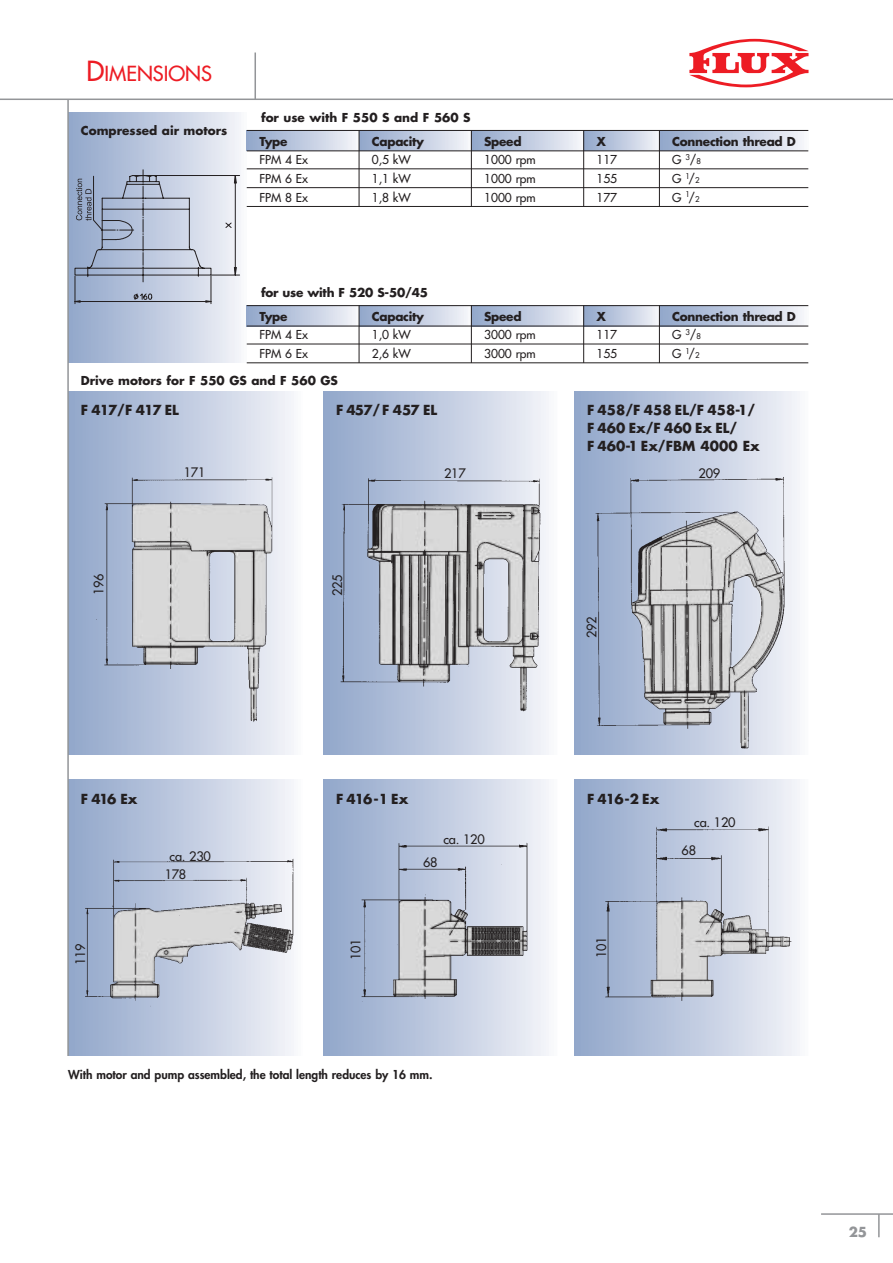
<style>
.page{position:relative;width:893px;height:1263px;background:#fff}
.page>*{position:absolute;margin:0;border:0;box-sizing:border-box;transform-origin:0 0}
.t1{font:20.25px "Futura";color:#ed1c24}
.t2{font:700 13.5px/17.5px "Futura";color:#231f20}
.t3{font:700 13.5px "Futura";color:#939598}
.t4{font:12.75px/17.9px "Futura";letter-spacing:-.015em;color:#231f20}
.t5{font:12px "Futura";color:#231f20}
.t6{font:700 12px "Futura";letter-spacing:-.02em;color:#231f20}
.t7{font:700 12px "Futura";color:#231f20}
.t8{font:800 12px "Futura";color:#231f20}
.s1{font-size:27px}
.s2{font-size:7.8px}
</style>
<div class="page">
<div style="left:68px;top:112px;width:179px;height:251px;background:linear-gradient(to right,#8fa4c9,#f5f5fa)"></div>
<div style="left:323px;top:391px;width:234px;height:363px;background:linear-gradient(to right,#8fa4c9,#f4f5f9)"></div>
<div style="left:68px;top:780px;width:234px;height:276px;background:linear-gradient(to right,#8fa4c9,#f5f5f9)"></div>
<div style="left:68px;top:391px;width:234px;height:363px;background:linear-gradient(to right,#8fa4c9,#f5f5f9)"></div>
<div style="left:574px;top:391px;width:234px;height:363px;background:linear-gradient(to right,#8fa4c9,#f4f5f9)"></div>
<img style="left:97px;top:469px;width:180px;height:255px">
<div style="left:574px;top:780px;width:234px;height:276px;background:linear-gradient(to right,#8fa4c9,#f4f5f9)"></div>
<div style="left:323px;top:780px;width:234px;height:276px;background:linear-gradient(to right,#8fa4c9,#f4f5f9)"></div>
<img style="left:76px;top:850px;width:221px;height:156px">
<img style="left:582px;top:803px;width:215px;height:215px">
<img style="left:332px;top:469px;width:213px;height:245px">
<img style="left:590px;top:474px;width:200px;height:279px">
<img style="left:350px;top:832px;width:184px;height:173px">
<svg style="left:75px;top:169px;width:165px;height:135px;background:#b2bccf"></svg>
<svg style="left:878px;top:1215px;width:1px;height:22px"></svg>
<hr style="left:821px;top:1213px;width:71px;height:2px;background:#939598">
<hr style="left:0;top:99px;width:892px;height:1px;background:#939598">
<svg style="left:689px;top:39px;width:119px;height:48px"></svg>
<hr style="left:254px;top:53px;width:2px;height:46px;background:#939598">
<div style="left:247px;top:130px;width:112px;height:21px;background:linear-gradient(to right,#90a6ca,#f2f3f8)"></div>
<div style="left:359px;top:130px;width:112px;height:21px;background:linear-gradient(to right,#90a5c9,#f2f3f8)"></div>
<div style="left:471px;top:130px;width:112px;height:21px;background:linear-gradient(to right,#90a5c9,#f2f3f8)"></div>
<div style="left:583px;top:130px;width:76px;height:21px;background:linear-gradient(to right,#90a5ca,#f0f1f7)"></div>
<div style="left:659px;top:130px;width:149px;height:21px;background:linear-gradient(to right,#8fa5c9,#f4f4f9)"></div>
<hr style="left:247px;top:130px;width:561px;height:1px;background:#231f20">
<hr style="left:247px;top:151px;width:561px;height:1px;background:#231f20">
<hr style="left:247px;top:169px;width:561px;height:1px;background:#231f20">
<hr style="left:247px;top:187px;width:561px;height:1px;background:#231f20">
<hr style="left:247px;top:206px;width:561px;height:1px;background:#231f20">
<hr style="left:359px;top:130px;width:1px;height:76px;background:#231f20">
<hr style="left:471px;top:130px;width:1px;height:76px;background:#231f20">
<hr style="left:583px;top:130px;width:1px;height:76px;background:#231f20">
<hr style="left:659px;top:130px;width:1px;height:77px;background:#231f20">
<div style="left:247px;top:305px;width:112px;height:21px;background:linear-gradient(to right,#90a6ca,#f2f3f8)"></div>
<div style="left:359px;top:305px;width:112px;height:21px;background:linear-gradient(to right,#90a5c9,#f2f3f8)"></div>
<div style="left:471px;top:305px;width:112px;height:21px;background:linear-gradient(to right,#90a5c9,#f2f3f8)"></div>
<div style="left:583px;top:305px;width:76px;height:21px;background:linear-gradient(to right,#90a5ca,#f0f1f7)"></div>
<div style="left:659px;top:305px;width:149px;height:21px;background:linear-gradient(to right,#8fa5c9,#f4f4f9)"></div>
<hr style="left:247px;top:305px;width:561px;height:1px;background:#231f20">
<hr style="left:247px;top:326px;width:561px;height:1px;background:#231f20">
<hr style="left:247px;top:344px;width:561px;height:1px;background:#231f20">
<hr style="left:247px;top:363px;width:561px;height:1px;background:#231f20">
<hr style="left:359px;top:305px;width:1px;height:58px;background:#231f20">
<hr style="left:471px;top:305px;width:1px;height:58px;background:#231f20">
<hr style="left:583px;top:305px;width:1px;height:58px;background:#231f20">
<hr style="left:659px;top:305px;width:1px;height:58px;background:#231f20">
<hr style="left:67px;top:99px;width:2px;height:957px;background:#939598">
<h1 class="t1" style="left:87px;top:64px;width:127px"><span class="s1">D</span>IMENSIONS</h1>
<p class="t7" style="left:81px;top:125px;width:148px">Compressed air motors</p>
<p class="t7" style="left:261px;top:112px;width:211px">for use with F 550 S and F 560 S</p>
<p class="t6" style="left:259px;top:136px;width:30px">Type</p>
<p class="t6" style="left:372px;top:136px;width:54px">Capacity</p>
<p class="t6" style="left:484px;top:136px;width:39px">Speed</p>
<p class="t6" style="left:596px;top:136px;width:11px">X</p>
<p class="t6" style="left:672px;top:136px;width:125px">Connection thread D</p>
<p class="t5" style="left:259px;top:154px;width:50px">FPM 4 Ex</p>
<p class="t5" style="left:372px;top:154px;width:41px">0,5 kW</p>
<p class="t5" style="left:484px;top:154px;width:53px">1000 rpm</p>
<p class="t5" style="left:596px;top:154px;width:22px">117</p>
<p class="t5" style="left:672px;top:154px;width:30px">G <sup>3</sup>/<span class="s2">8</span></p>
<p class="t5" style="left:259px;top:172px;width:50px">FPM 6 Ex</p>
<p class="t5" style="left:372px;top:172px;width:41px">1,1 kW</p>
<p class="t5" style="left:484px;top:172px;width:53px">1000 rpm</p>
<p class="t5" style="left:596px;top:172px;width:22px">155</p>
<p class="t5" style="left:672px;top:172px;width:29px">G <sup>1</sup>/<span class="s2">2</span></p>
<p class="t5" style="left:259px;top:191px;width:50px">FPM 8 Ex</p>
<p class="t5" style="left:372px;top:191px;width:41px">1,8 kW</p>
<p class="t5" style="left:484px;top:191px;width:53px">1000 rpm</p>
<p class="t5" style="left:596px;top:191px;width:22px">177</p>
<p class="t5" style="left:672px;top:191px;width:29px">G <sup>1</sup>/<span class="s2">2</span></p>
<p class="t6" style="left:261px;top:287px;width:168px">for use with F 520 S-50/45</p>
<p class="t6" style="left:259px;top:311px;width:30px">Type</p>
<p class="t6" style="left:372px;top:311px;width:54px">Capacity</p>
<p class="t6" style="left:484px;top:311px;width:39px">Speed</p>
<p class="t6" style="left:596px;top:311px;width:11px">X</p>
<p class="t6" style="left:672px;top:311px;width:125px">Connection thread D</p>
<p class="t5" style="left:259px;top:329px;width:50px">FPM 4 Ex</p>
<p class="t5" style="left:372px;top:329px;width:41px">1,0 kW</p>
<p class="t5" style="left:484px;top:329px;width:53px">3000 rpm</p>
<p class="t5" style="left:596px;top:329px;width:22px">117</p>
<p class="t5" style="left:672px;top:329px;width:30px">G <sup>3</sup>/<span class="s2">8</span></p>
<p class="t5" style="left:259px;top:348px;width:50px">FPM 6 Ex</p>
<p class="t5" style="left:372px;top:348px;width:41px">2,6 kW</p>
<p class="t5" style="left:484px;top:348px;width:53px">3000 rpm</p>
<p class="t5" style="left:596px;top:348px;width:22px">155</p>
<p class="t5" style="left:672px;top:348px;width:29px">G <sup>1</sup>/<span class="s2">2</span></p>
<p class="t7" style="left:81px;top:375px;width:259px">Drive motors for F 550 GS and F 560 GS</p>
<p class="t2" style="left:81px;top:403px;width:100px">F 417/F 417 EL</p>
<p class="t2" style="left:587px;top:403px;width:174px">F 458/F 458 EL/F 458-1/<br>F 460 Ex/F 460 Ex EL/<br>F 460-1 Ex/FBM 4000 Ex</p>
<p class="t2" style="left:336px;top:403px;width:102px">F 457/ F 457 EL</p>
<p class="t4" style="left:184px;top:464px;width:23px">171</p>
<p class="t4" style="left:444px;top:465px;width:23px">217</p>
<p class="t4" style="left:91px;top:595px;width:23px;rotate:-90deg">196</p>
<p class="t4" style="left:329px;top:596px;width:23px;rotate:-90deg">225</p>
<p class="t4" style="left:584px;top:638px;width:23px;rotate:-90deg">292</p>
<p class="t4" style="left:698px;top:466px;width:23px">209</p>
<p class="t2" style="left:81px;top:791px;width:58px">F 416 Ex</p>
<p class="t4" style="left:72px;top:965px;width:23px;rotate:-90deg">119</p>
<p class="t4" style="left:165px;top:848px;width:48px;text-indent:5px">ca. 230<br>178</p>
<p class="t2" style="left:336px;top:791px;width:74px">F 416-1 Ex</p>
<p class="t2" style="left:587px;top:791px;width:74px">F 416-2 Ex</p>
<p class="t4" style="left:443px;top:831px;width:43px">ca. 120</p>
<p class="t4" style="left:423px;top:854px;width:16px">68</p>
<p class="t4" style="left:694px;top:814px;width:43px">ca. 120</p>
<p class="t4" style="left:681px;top:842px;width:16px">68</p>
<p class="t4" style="left:347px;top:960px;width:23px;rotate:-90deg">101</p>
<p class="t4" style="left:593px;top:958px;width:23px;rotate:-90deg">101</p>
<p class="t8" style="left:68px;top:1069px;width:366px">With motor and pump assembled, the total length reduces by 16 mm.</p>
<p class="t3" style="left:848px;top:1226px;width:20px">25</p>
</div>
